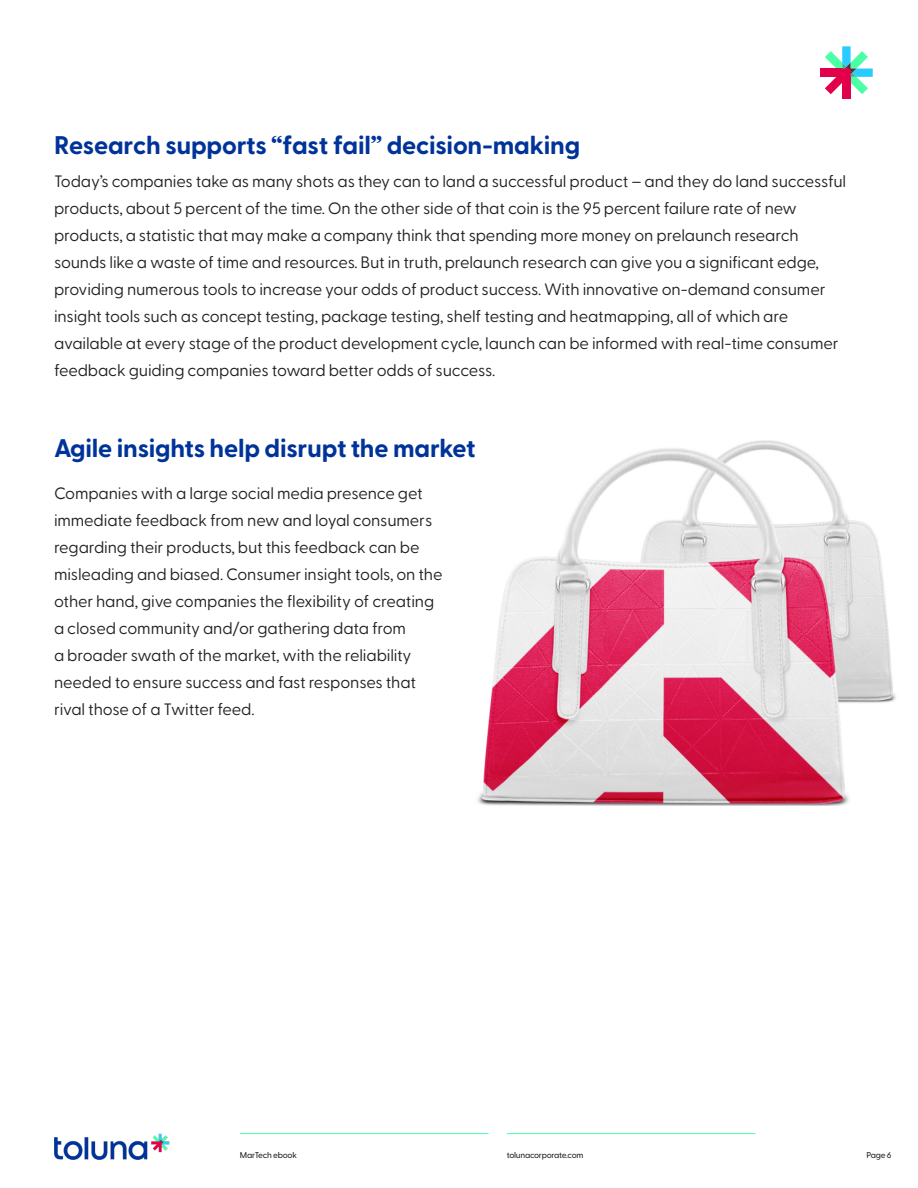
<style>
.page{position:relative;width:918px;height:1188px;background:#fff}
.page>*{position:absolute;margin:0;border:0;box-sizing:border-box;transform-origin:0 0}
.t1{font:700 25.5px "Greycliff CF";letter-spacing:-.01em;color:#039}
.t2{font:16.5px/27px "Greycliff CF";letter-spacing:-.01em;color:#231f20}
.t3{font:500 8.4px "Greycliff CF";letter-spacing:-.03em;color:#231f20}
</style>
<div class="page">
<img style="left:477px;top:440px;width:419px;height:366px">
<div style="left:820px;top:69px;width:31px;height:8px;background:#e3004a"></div>
<div style="left:842px;top:69px;width:9px;height:30px;background:#e3004a"></div>
<svg style="left:825px;top:46px;width:48px;height:48px"></svg>
<hr style="left:240px;top:1133px;width:249px;height:1px;background:#4bffa7">
<hr style="left:507px;top:1133px;width:248px;height:1px;background:#4bffa7">
<img style="left:55px;top:1133px;width:115px;height:27px">
<p class="t1" style="left:54px;top:129px;width:528px">Research supports “fast fail” decision-making</p>
<p class="t2" style="left:54px;top:167px;width:794px">Today’s companies take as many shots as they can to land a successful product – and they do land successful products, about 5 percent of the time. On the other side of that coin is the 95 percent failure rate of new products, a statistic that may make a company think that spending more money on prelaunch research sounds like a waste of time and resources. But in truth, prelaunch research can give you a significant edge, providing numerous tools to increase your odds of product success. With innovative on-demand consumer insight tools such as concept testing, package testing, shelf testing and heatmapping, all of which are available at every stage of the product development cycle, launch can be informed with real-time consumer feedback guiding companies toward better odds of success.</p>
<p class="t1" style="left:54px;top:432px;width:423px">Agile insights help disrupt the market</p>
<p class="t2" style="left:54px;top:479px;width:390px">Companies with a large social media presence get immediate feedback from new and loyal consumers regarding their products, but this feedback can be misleading and biased. Consumer insight tools, on the other hand, give companies the flexibility of creating a closed community and/or gathering data from<br>a broader swath of the market, with the reliability needed to ensure success and fast responses that rival those of a Twitter feed.</p>
<p class="t3" style="left:240px;top:1150px;width:59px">MarTech ebook</p>
<p class="t3" style="left:507px;top:1150px;width:78px">tolunacorporate.com</p>
<p class="t3" style="left:866px;top:1150px;width:27px">Page 6</p>
</div>
